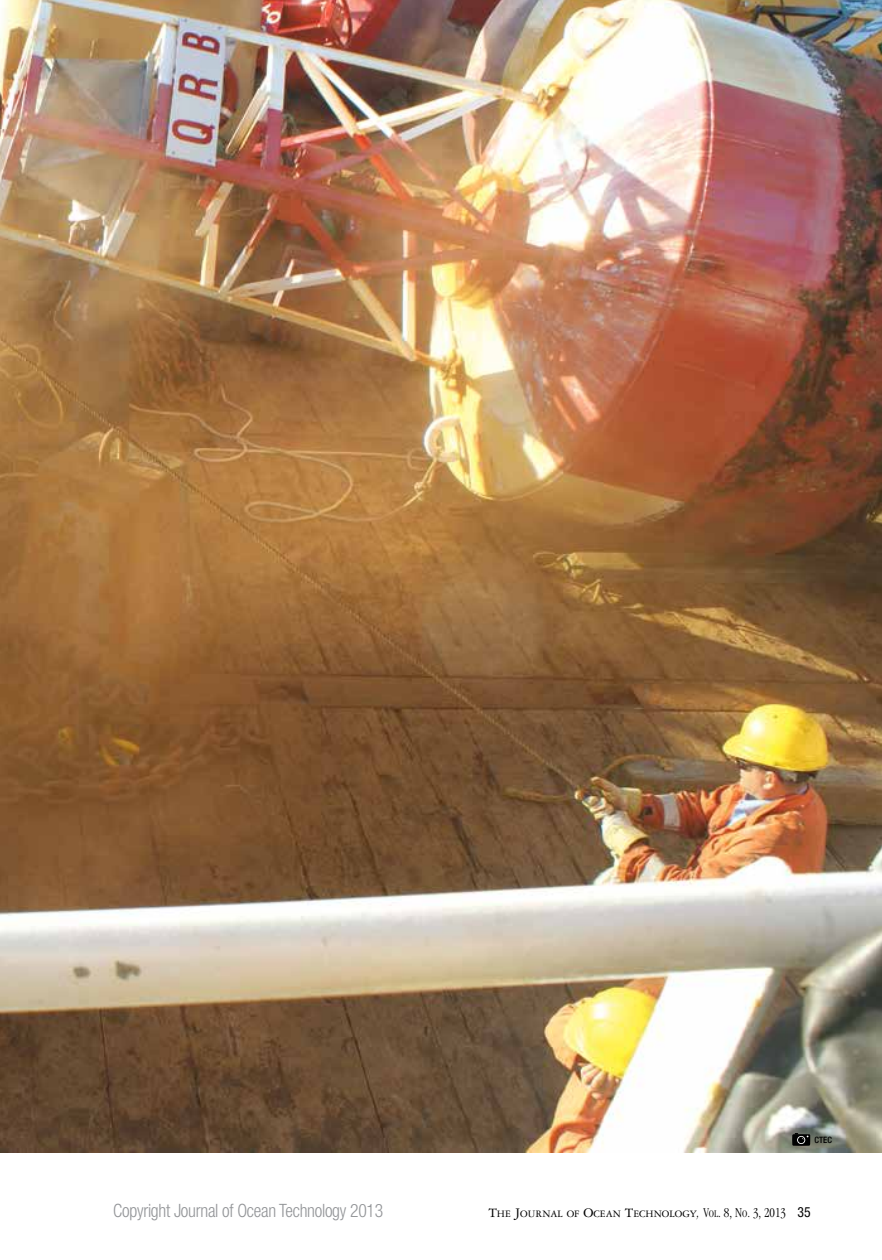
<style>
.page{position:relative;width:882px;height:1260px;background:#fff}
.page>*{position:absolute;margin:0;border:0;box-sizing:border-box;transform-origin:0 0}
.t1{font:300 condensed 18.38px "Helvetica Neue";letter-spacing:-.015em;color:#939598;scale:.96 1}
.t2{font:10.5px "Garamond Three";color:#000}
.t3{font:500 condensed 8.75px "Helvetica Neue";color:#000}
.s1{font-size:14px}
.s2{font-family:"Garamond";font-weight:300;font-style:italic;font-stretch:condensed;font-size:14px}
.s3{font-family:"Garamond";font-weight:300;font-stretch:condensed;font-size:14px}
.s4{font-family:"Garamond";font-weight:300;font-stretch:condensed}
.s5{font-family:"Helvetica Neue";font-stretch:condensed;font-size:14px}
</style>
<div class="page">
<img style="left:0;top:0;width:882px;height:1152px">
<svg style="left:792px;top:1133px;width:18px;height:13px"></svg>
<p class="t3" style="left:815px;top:1134px;width:19px">CTEC</p>
<h1 class="t1" style="left:113px;top:1200px;width:283px">Copyright Journal of Ocean Technology 2013</h1>
<p class="t2" style="left:488px;top:1208px;width:324px"><span class="s1">T</span>HE <span class="s1">J</span>OURNAL OF <span class="s1">O</span>CEAN <span class="s1">T</span>ECHNOLOGY<span class="s2">,</span> <span class="s3">V</span><span class="s4">ol</span><span class="s3">. 8, N</span><span class="s4">o</span><span class="s3">. 3, 2013</span> <span class="s5">35</span></p>
</div>
